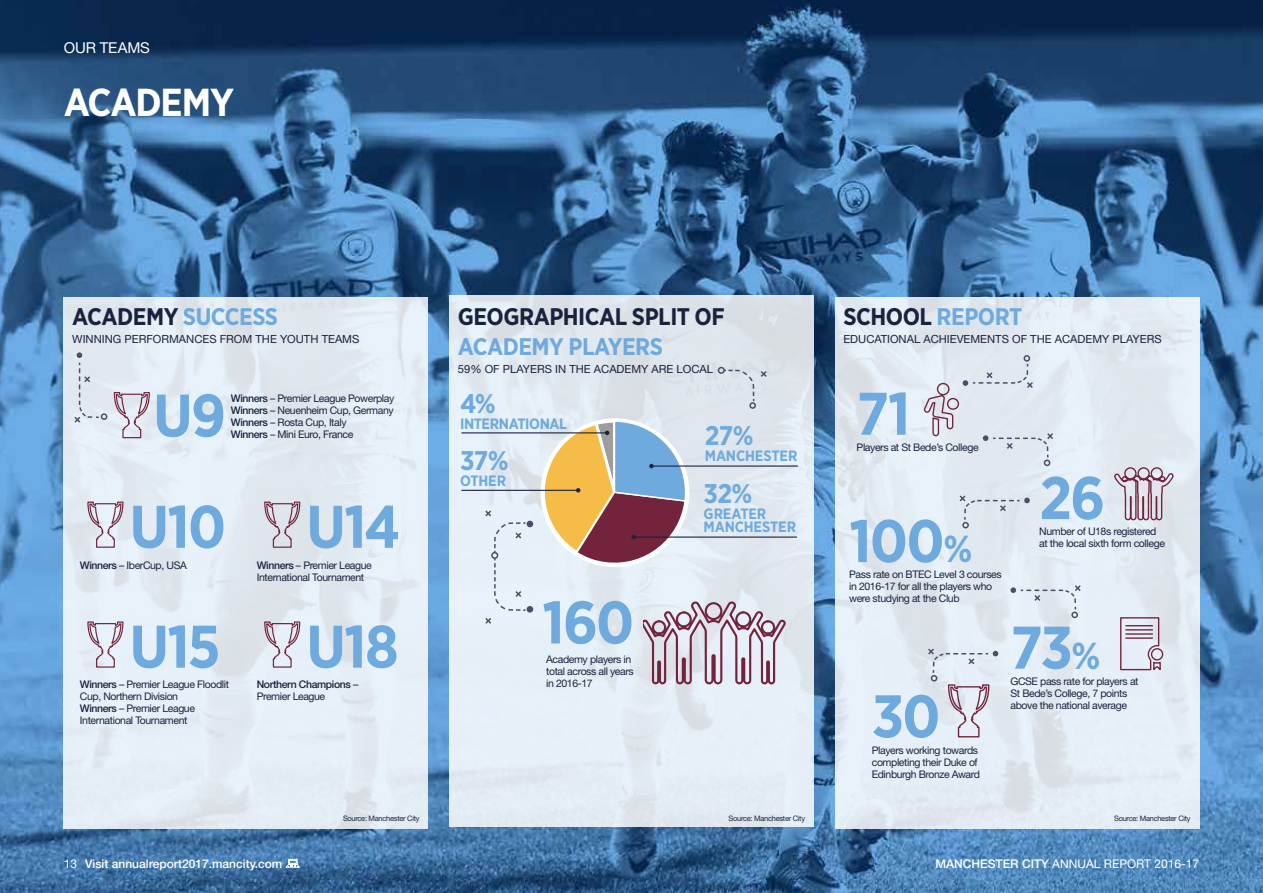
<style>
.page{position:relative;width:1263px;height:893px;background:#fff}
.page>*{position:absolute;margin:0;border:0;box-sizing:border-box;transform-origin:0 0}
.t1{font:700 60px "Gotham Narrow";letter-spacing:-.025em;color:#6eaadd}
.t2{font:700 39px "Gotham Narrow";letter-spacing:-.03em;color:#fff}
.t3{font:700 27px "Gotham Narrow";color:#6eaadd}
.t4{font:700 24px "Gotham Narrow";letter-spacing:-.02em;color:#19233e}
.t5{font:700 24px "Gotham Narrow";letter-spacing:-.02em;color:#6eaadd}
.t6{font:700 15px/13.2px "Gotham Narrow";letter-spacing:-.015em;color:#6eaadd}
.t7{font:15px "Helvetica Neue LT Std";letter-spacing:-.01em;color:#fff}
.t8{font:500 12px "Helvetica Neue LT Std";color:#fff}
.t9{font:12px "Helvetica Neue LT Std";color:#fff}
.t10{font:11.25px "Helvetica Neue LT Std";color:#19233e}
.t11{font:10.5px/12px "Helvetica Neue LT Std";letter-spacing:-.04em;color:#19233e}
.t12{font:500 10.5px/12px "Helvetica Neue LT Std";letter-spacing:-.04em;color:#19233e}
.t13{font:7.5px "Helvetica Neue LT Std";letter-spacing:-.04em;color:#19233e}
.s1{color:#6eaadd}
.s2{font-weight:500}
.s3{font-weight:400}
.s4{font-size:37.5px}
</style>
<div class="page">
<img style="left:0;top:0;width:1263px;height:893px">
<div style="left:835px;top:298px;width:364px;height:531px;background:linear-gradient(to right,#e3ebf3,#e3ebf3)"></div>
<div style="left:449px;top:296px;width:365px;height:531px;background:linear-gradient(to right,#e5eef6,#e0e7ee)"></div>
<div style="left:64px;top:298px;width:364px;height:531px;background:#e5edf5"></div>
<div style="left:288px;top:859px;width:9px;height:6px;border:1px solid #fff"></div>
<svg style="left:285px;top:860px;width:15px;height:8px"></svg>
<svg style="left:113px;top:392px;width:37px;height:47px"></svg>
<svg style="left:643px;top:600px;width:144px;height:85px;background:#c6b8c4"></svg>
<hr style="left:462px;top:490px;width:116px;height:1px;background:#19233e">
<hr style="left:651px;top:465px;width:146px;height:2px;background:#19233e">
<hr style="left:634px;top:536px;width:163px;height:2px;background:#19233e">
<div style="left:1023px;top:355px;width:7px;height:7px;border:2px solid #4d4d67;border-radius:50%"></div>
<svg style="left:87px;top:501px;width:37px;height:47px"></svg>
<svg style="left:264px;top:501px;width:37px;height:47px"></svg>
<svg style="left:87px;top:621px;width:37px;height:47px"></svg>
<svg style="left:264px;top:619px;width:37px;height:49px"></svg>
<svg style="left:1113px;top:467px;width:62px;height:54px;background:#c6b9c4"></svg>
<svg style="left:947px;top:683px;width:43px;height:55px;background:#d0c9d4"></svg>
<svg style="left:1119px;top:616px;width:45px;height:57px;background:#d1cbd6"></svg>
<hr style="left:1126px;top:633px;width:26px;height:2px;background:#73243c">
<hr style="left:1126px;top:637px;width:26px;height:2px;background:#73243c">
<svg style="left:922px;top:362px;width:133px;height:104px;background:#dce2ea"></svg>
<div style="left:962px;top:522px;width:7px;height:6px;border:2px solid #4d4d67;border-radius:50%"></div>
<svg style="left:958px;top:494px;width:72px;height:27px;background:#d6dde5"></svg>
<div style="left:1071px;top:612px;width:7px;height:6px;border:2px solid #4d4d67;border-radius:50%"></div>
<svg style="left:1010px;top:584px;width:72px;height:27px;background:#dae2ec"></svg>
<div style="left:931px;top:675px;width:6px;height:7px;border:2px solid #4d4d67;border-radius:50%"></div>
<svg style="left:926px;top:647px;width:72px;height:27px;background:#d9e1ea"></svg>
<div style="left:101px;top:413px;width:6px;height:7px;border:2px solid #4d4d67;border-radius:50%"></div>
<svg style="left:74px;top:352px;width:25px;height:71px"></svg>
<hr style="left:462px;top:432px;width:145px;height:1px;background:#19233e">
<svg style="left:540px;top:418px;width:147px;height:149px;background:#b8a69a"></svg>
<svg style="left:484px;top:509px;width:49px;height:116px;background:#dfe8f2"></svg>
<div style="left:749px;top:402px;width:7px;height:7px;border:2px solid #4d4d67;border-radius:50%"></div>
<svg style="left:722px;top:369px;width:46px;height:34px;background:#d7dde5"></svg>
<div style="left:718px;top:367px;width:7px;height:7px;border:2px solid #4d4d67;border-radius:50%"></div>
<h3 class="t7" style="left:64px;top:39px;width:88px">OUR TEAMS</h3>
<h2 class="t2" style="left:64px;top:77px;width:172px">ACADEMY</h2>
<h3 class="t4" style="left:72px;top:301px;width:207px">ACADEMY <span class="s1">SUCCESS</span></h3>
<p class="t10" style="left:72px;top:332px;width:289px">WINNING PERFORMANCES FROM THE YOUTH TEAMS</p>
<h1 class="t1" style="left:153px;top:377px;width:74px">U9</h1>
<p class="t11" style="left:231px;top:392px;width:165px"><span class="s2">Winners</span> – Premier League Powerplay<br><span class="s2">Winners</span> – Neuenheim Cup, Germany<br><span class="s2">Winners</span> – Rosta Cup, Italy<br><span class="s2">Winners</span> – Mini Euro, France</p>
<h1 class="t1" style="left:130px;top:488px;width:98px">U10</h1>
<p class="t11" style="left:80px;top:559px;width:108px"><span class="s2">Winners</span> – IberCup, USA</p>
<h1 class="t1" style="left:130px;top:608px;width:92px">U15</h1>
<p class="t11" style="left:80px;top:679px;width:151px"><span class="s2">Winners</span> – Premier League Floodlit<br>Cup, Northern Division<br><span class="s2">Winners</span> – Premier League<br>International Tournament</p>
<h1 class="t1" style="left:306px;top:488px;width:95px">U14</h1>
<p class="t11" style="left:257px;top:559px;width:117px"><span class="s2">Winners</span> – Premier League<br>International Tournament</p>
<h1 class="t1" style="left:306px;top:608px;width:94px">U18</h1>
<p class="t12" style="left:257px;top:679px;width:103px">Northern Champions <span class="s3">–<br>Premier League</span></p>
<h3 class="t4" style="left:458px;top:301px;width:268px">GEOGRAPHICAL SPLIT OF</h3>
<h3 class="t5" style="left:458px;top:331px;width:207px">ACADEMY PLAYERS</h3>
<p class="t10" style="left:458px;top:362px;width:257px">59% OF PLAYERS IN THE ACADEMY ARE LOCAL</p>
<h3 class="t3" style="left:460px;top:386px;width:37px">4%</h3>
<h3 class="t6" style="left:460px;top:417px;width:109px">INTERNATIONAL</h3>
<h3 class="t3" style="left:460px;top:443px;width:50px">37%</h3>
<h3 class="t6" style="left:460px;top:474px;width:48px">OTHER</h3>
<h1 class="t1" style="left:542px;top:584px;width:93px">160</h1>
<p class="t11" style="left:546px;top:653px;width:89px">Academy players in total across all years in 2016-17</p>
<h3 class="t3" style="left:705px;top:418px;width:50px">27%</h3>
<h3 class="t6" style="left:705px;top:449px;width:94px">MANCHESTER</h3>
<h3 class="t3" style="left:704px;top:476px;width:50px">32%</h3>
<h3 class="t6" style="left:704px;top:507px;width:94px">GREATER<br>MANCHESTER</h3>
<h3 class="t4" style="left:843px;top:301px;width:181px">SCHOOL <span class="s1">REPORT</span></h3>
<p class="t10" style="left:843px;top:332px;width:320px">EDUCATIONAL ACHIEVEMENTS OF THE ACADEMY PLAYERS</p>
<h1 class="t1" style="left:857px;top:375px;width:55px">71</h1>
<p class="t11" style="left:857px;top:441px;width:124px">Players at St Bede’s College</p>
<h1 class="t1" style="left:849px;top:502px;width:125px">100<span class="s4">%</span></h1>
<p class="t11" style="left:849px;top:568px;width:154px">Pass rate on BTEC Level 3 courses in 2016-17 for all the players who were studying at the Club</p>
<h1 class="t1" style="left:872px;top:678px;width:70px">30</h1>
<p class="t11" style="left:872px;top:744px;width:110px">Players working towards completing their Duke of<br>Edinburgh Bronze Award</p>
<h1 class="t1" style="left:1039px;top:459px;width:67px">26</h1>
<p class="t11" style="left:1039px;top:525px;width:127px">Number of U18s registered at the local sixth form college</p>
<h1 class="t1" style="left:1010px;top:609px;width:91px">73<span class="s4">%</span></h1>
<p class="t11" style="left:1010px;top:675px;width:130px">GCSE pass rate for players at<br>St Bede’s College, 7 points above the national average</p>
<p class="t13" style="left:343px;top:813px;width:78px">Source: Manchester City</p>
<p class="t13" style="left:728px;top:813px;width:78px">Source: Manchester City</p>
<p class="t13" style="left:1114px;top:813px;width:78px">Source: Manchester City</p>
<p class="t8" style="left:64px;top:856px;width:220px"><span class="s3">13</span> Visit annualreport2017.mancity.com</p>
<p class="t9" style="left:935px;top:856px;width:265px"><span class="s2">MANCHESTER CITY</span> ANNUAL REPORT 2016-17</p>
</div>
